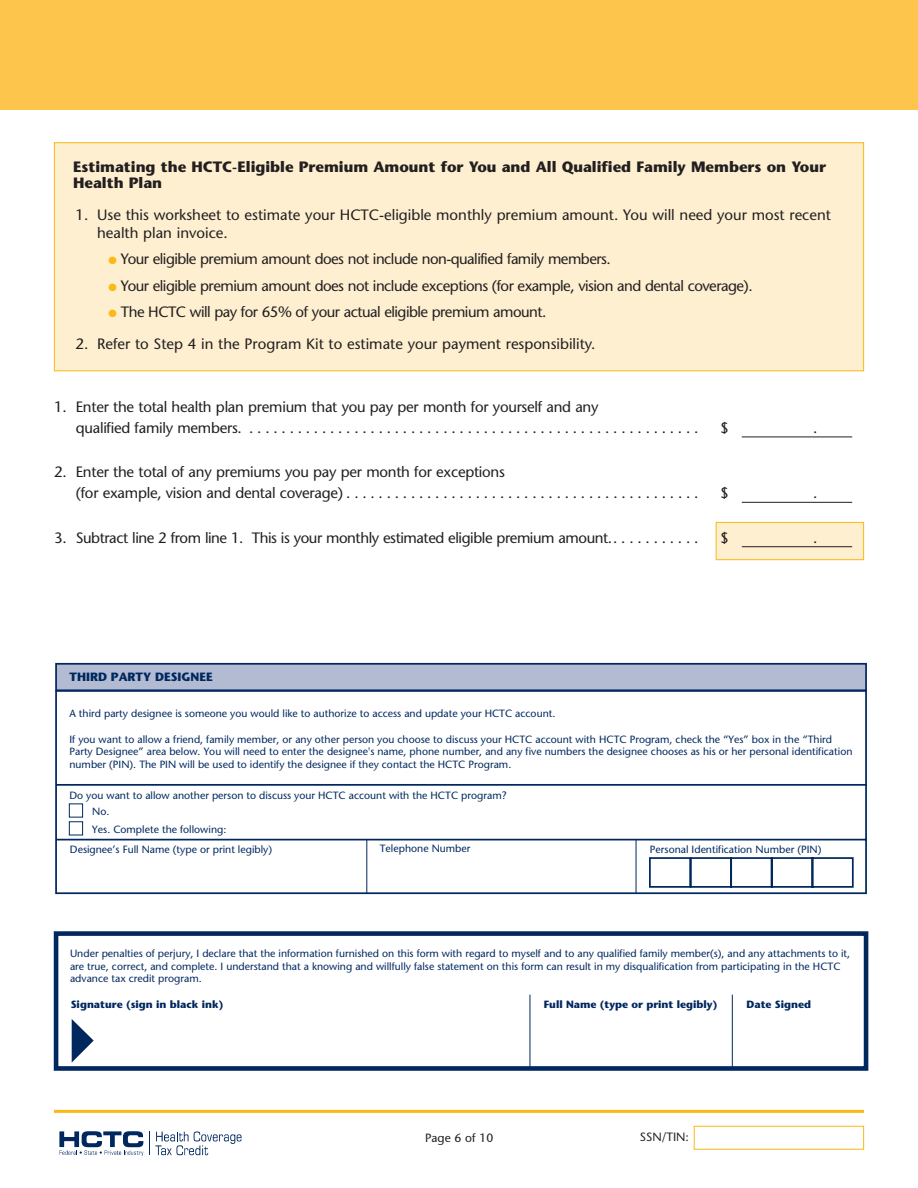
<style>
.page{position:relative;width:918px;height:1188px;background:#fff}
.page>*{position:absolute;margin:0;border:0;box-sizing:border-box;transform-origin:0 0}
.t1{font:15px/21px "Stone Sans";letter-spacing:-.015em;color:#231f20}
.t2{font:15px "Stone Sans";letter-spacing:-.035em;color:#231f20}
.t3{font:700 15px/16.5px "Stone Sans";color:#231f20}
.t4{font:700 12px "Stone Sans";color:#00285f}
.t5{font:12px "Stone Sans";color:#231f20}
.t6{font:10.5px/12.8px "Stone Sans";color:#00285f}
.t7{font:700 10.5px "Stone Sans";color:#00285f}
.s1{color:#fcb814}
</style>
<div class="page">
<div style="left:716px;top:522px;width:148px;height:38px;background:#feefd0"></div>
<div style="left:716px;top:522px;width:148px;height:38px;border:1px solid #fcb814"></div>
<div style="left:54px;top:143px;width:810px;height:228px;background:#feefd0"></div>
<div style="left:54px;top:142px;width:810px;height:229px;border:1px solid #fcb814"></div>
<hr style="left:742px;top:437px;width:110px;height:1px;background:#231f20">
<hr style="left:742px;top:502px;width:110px;height:1px;background:#231f20">
<hr style="left:742px;top:546px;width:110px;height:1px;background:#231f20">
<hr style="left:732px;top:995px;width:1px;height:73px;background:#00285f">
<svg style="left:55px;top:691px;width:812px;height:204px"></svg>
<div style="left:54px;top:931px;width:814px;height:140px;border:5px solid #00285f"></div>
<hr style="left:530px;top:995px;width:1px;height:74px;background:#00285f">
<hr style="left:367px;top:839px;width:1px;height:54px;background:#00285f">
<hr style="left:636px;top:840px;width:1px;height:53px;background:#00285f">
<svg style="left:69px;top:803px;width:14px;height:33px"></svg>
<svg style="left:648px;top:856px;width:207px;height:33px"></svg>
<svg style="left:72px;top:1019px;width:22px;height:44px"></svg>
<div style="left:56px;top:664px;width:810px;height:27px;background:#b2bbd2"></div>
<div style="left:55px;top:663px;width:812px;height:28px;border:2px solid #00285f"></div>
<svg style="left:155px;top:1131px;width:87px;height:24px"></svg>
<svg style="left:59px;top:1131px;width:84px;height:25px"></svg>
<hr style="left:54px;top:1110px;width:810px;height:3px;background:#fcb814">
<div style="left:694px;top:1126px;width:170px;height:24px;border:1px solid #fcb814"></div>
<div style="left:0;top:0;width:918px;height:110px;background:#fec54d"></div>
<h1 class="t3" style="left:73px;top:160px;width:754px">Estimating the HCTC-Eligible Premium Amount for You and All Qualified Family Members on Your<br>Health Plan</h1>
<h1 class="t1" style="left:97px;top:207px;width:735px;line-height:18px;text-indent:-22px">1. Use this worksheet to estimate your HCTC-eligible monthly premium amount. You will need your most recent health plan invoice.</h1>
<h1 class="t2" style="left:108px;top:253px;width:504px"><span class="s1">●</span> Your eligible premium amount does not include non-qualified family members.</h1>
<h1 class="t2" style="left:108px;top:280px;width:646px"><span class="s1">●</span> Your eligible premium amount does not include exceptions (for example, vision and dental coverage).</h1>
<h1 class="t2" style="left:108px;top:306px;width:439px"><span class="s1">●</span> The HCTC will pay for 65% of your actual eligible premium amount.</h1>
<h1 class="t1" style="left:76px;top:335px;width:522px">2. Refer to Step 4 in the Program Kit to estimate your payment responsibility.</h1>
<h1 class="t1" style="left:76px;top:398px;width:624px;text-indent:-22px">1. Enter the total health plan premium that you pay per month for yourself and any<br>qualified family members. . . . . . . . . . . . . . . . . . . . . . . . . . . . . . . . . . . . . . . . . . . . . . . . . . . . . . . . .</h1>
<h1 class="t1" style="left:76px;top:463px;width:624px;text-indent:-22px">2. Enter the total of any premiums you pay per month for exceptions<br>(for example, vision and dental coverage) . . . . . . . . . . . . . . . . . . . . . . . . . . . . . . . . . . . . . . . . . . . .</h1>
<h1 class="t1" style="left:720px;top:419px;width:10px">$</h1>
<h1 class="t1" style="left:813px;top:419px;width:6px">.</h1>
<h1 class="t1" style="left:720px;top:484px;width:10px">$</h1>
<h1 class="t1" style="left:813px;top:484px;width:6px">.</h1>
<h1 class="t1" style="left:54px;top:528px;width:646px">3. Subtract line 2 from line 1. This is your monthly estimated eligible premium amount.. . . . . . . . . . .</h1>
<h1 class="t1" style="left:720px;top:528px;width:10px">$</h1>
<h1 class="t1" style="left:813px;top:528px;width:6px">.</h1>
<p class="t4" style="left:69px;top:672px;width:145px">THIRD PARTY DESIGNEE</p>
<p class="t6" style="left:69px;top:708px;width:487px">A third party designee is someone you would like to authorize to access and update your HCTC account.</p>
<p class="t6" style="left:69px;top:734px;width:785px">If you want to allow a friend, family member, or any other person you choose to discuss your HCTC account with HCTC Program, check the “Yes” box in the “Third<br>Party Designee” area below. You will need to enter the designee's name, phone number, and any five numbers the designee chooses as his or her personal identification number (PIN). The PIN will be used to identify the designee if they contact the HCTC Program.</p>
<p class="t6" style="left:69px;top:790px;width:439px">Do you want to allow another person to discuss your HCTC account with the HCTC program?</p>
<p class="t6" style="left:92px;top:803px;width:136px;line-height:18px">No.<br>Yes. Complete the following:</p>
<p class="t6" style="left:70px;top:844px;width:204px">Designee’s Full Name (type or print legibly)</p>
<p class="t6" style="left:380px;top:843px;width:92px">Telephone Number</p>
<p class="t6" style="left:650px;top:844px;width:173px">Personal Identification Number (PIN)</p>
<p class="t6" style="left:70px;top:948px;width:782px">Under penalties of perjury, I declare that the information furnished on this form with regard to myself and to any qualified family member(s), and any attachments to it, are true, correct, and complete. I understand that a knowing and willfully false statement on this form can result in my disqualification from participating in the HCTC advance tax credit program.</p>
<p class="t7" style="left:71px;top:1001px;width:154px">Signature (sign in black ink)</p>
<p class="t7" style="left:544px;top:1001px;width:175px">Full Name (type or print legibly)</p>
<p class="t7" style="left:746px;top:1001px;width:66px">Date Signed</p>
<p class="t5" style="left:425px;top:1133px;width:70px">Page 6 of 10</p>
<p class="t5" style="left:640px;top:1133px;width:51px">SSN/TIN:</p>
</div>
